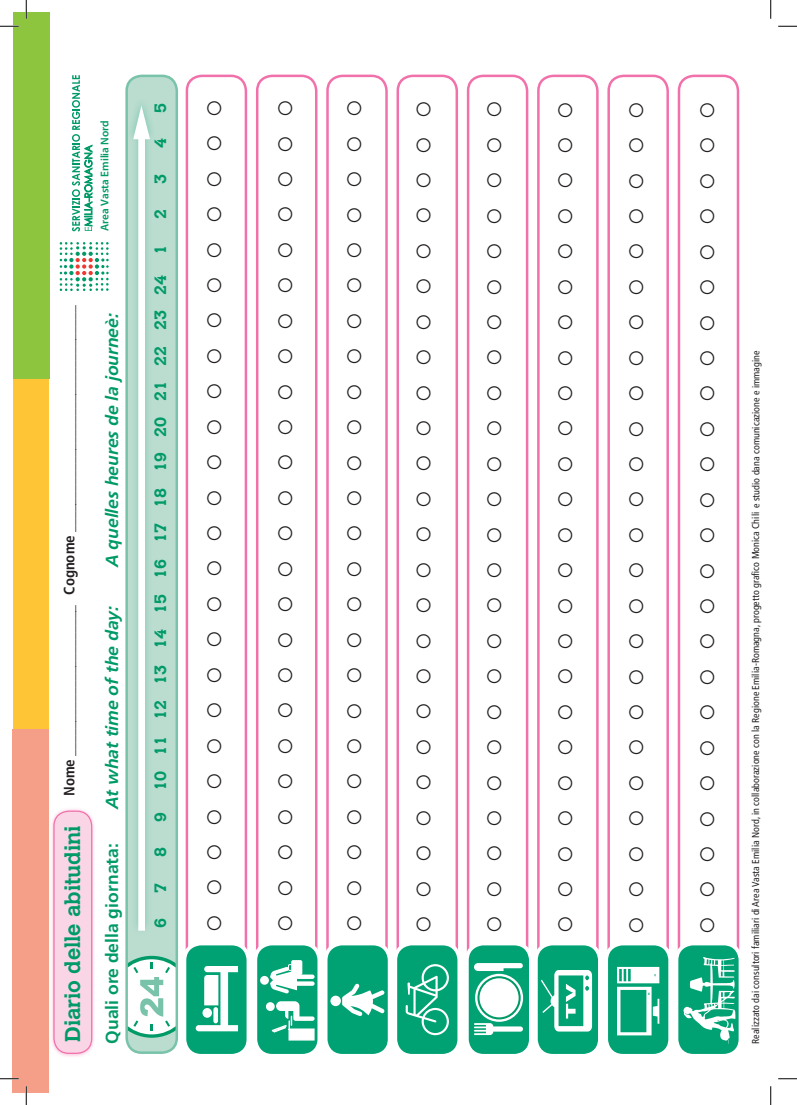
<style>
.page{position:relative;width:797px;height:1105px;background:#fff}
.page>*{position:absolute;margin:0;border:0;box-sizing:border-box;transform-origin:0 0}
.t1{font:700 32.5px "Times New Roman";color:#231f20}
.t2{font:700 21.25px "Calvert MT Std";color:#009a68}
.t3{font:italic 700 17.5px "Frutiger LT Std";color:#009a68}
.t4{font:700 17.5px "Frutiger LT Std";color:#009a68}
.t5{font:700 16.25px "Calvert MT Std";color:#009a68}
.t6{font:condensed 13.75px "Frutiger LT Std";color:#231f20}
.t7{font:600 11.25px "Myriad Pro";color:#009a68}
.t8{font:condensed 10px "Frutiger LT Std";color:#231f20}
.s1{font-weight:700;font-size:15px}
.s2{font-family:"Frutiger"}
</style>
<div class="page">
<div style="left:49px;top:807px;width:47px;height:251px;background:#f171ab;opacity:.5"></div>
<div style="left:54px;top:811px;width:38px;height:242px;background:#fad5e5;border-radius:15px"></div>
<div style="left:53px;top:810px;width:39px;height:244px;border:1px solid #f171ab;border-radius:15px"></div>
<div style="left:127px;top:76px;width:50px;height:977px;background:#baddd0;border-radius:15px"></div>
<svg style="left:128px;top:956px;width:47px;height:82px;background:#cce9df"></svg>
<div style="left:125px;top:75px;width:53px;height:979px;border:2px solid #78c3aa;border-radius:15px"></div>
<div style="left:186px;top:75px;width:61px;height:979px;border:2px solid #f171ab;border-radius:15px"></div>
<div style="left:256px;top:75px;width:61px;height:979px;border:2px solid #f171ab;border-radius:15px"></div>
<div style="left:326px;top:75px;width:62px;height:979px;border:2px solid #f171ab;border-radius:15px"></div>
<div style="left:396px;top:75px;width:62px;height:979px;border:2px solid #f171ab;border-radius:15px"></div>
<div style="left:467px;top:75px;width:61px;height:979px;border:2px solid #f171ab;border-radius:15px"></div>
<div style="left:537px;top:75px;width:61px;height:979px;border:2px solid #f171ab;border-radius:15px"></div>
<div style="left:607px;top:75px;width:62px;height:979px;border:2px solid #f171ab;border-radius:15px"></div>
<div style="left:677px;top:75px;width:62px;height:979px;border:2px solid #f171ab;border-radius:15px"></div>
<div style="left:184px;top:943px;width:64px;height:113px;background:#00a173;border-radius:17px"></div>
<div style="left:182px;top:942px;width:68px;height:116px;border:4px solid #fff;border-radius:17px"></div>
<div style="left:255px;top:943px;width:64px;height:113px;background:#00a173;border-radius:17px"></div>
<div style="left:253px;top:942px;width:68px;height:116px;border:4px solid #fff;border-radius:17px"></div>
<div style="left:325px;top:943px;width:64px;height:113px;background:#00a173;border-radius:17px"></div>
<div style="left:324px;top:942px;width:67px;height:116px;border:4px solid #fff;border-radius:17px"></div>
<div style="left:395px;top:943px;width:64px;height:113px;background:#00a173;border-radius:17px"></div>
<div style="left:393px;top:942px;width:68px;height:116px;border:4px solid #fff;border-radius:17px"></div>
<div style="left:467px;top:943px;width:64px;height:113px;background:#00a173;border-radius:17px"></div>
<div style="left:465px;top:942px;width:68px;height:116px;border:4px solid #fff;border-radius:17px"></div>
<div style="left:536px;top:943px;width:64px;height:113px;background:#00a173;border-radius:17px"></div>
<div style="left:534px;top:942px;width:67px;height:116px;border:4px solid #fff;border-radius:17px"></div>
<div style="left:606px;top:943px;width:64px;height:113px;background:#00a173;border-radius:17px"></div>
<div style="left:604px;top:942px;width:68px;height:116px;border:4px solid #fff;border-radius:17px"></div>
<div style="left:676px;top:943px;width:64px;height:113px;background:#00a173;border-radius:17px"></div>
<div style="left:674px;top:942px;width:68px;height:116px;border:4px solid #fff;border-radius:17px"></div>
<svg style="left:475px;top:974px;width:48px;height:48px"></svg>
<svg style="left:477px;top:976px;width:43px;height:43px"></svg>
<svg style="left:479px;top:978px;width:39px;height:39px"></svg>
<div style="left:481px;top:980px;width:36px;height:36px;background:#fff;border-radius:50%"></div>
<svg style="left:474px;top:1023px;width:49px;height:12px"></svg>
<svg style="left:474px;top:963px;width:49px;height:8px"></svg>
<hr style="left:489px;top:1027px;width:32px;height:3px;background:#fff">
<hr style="left:498px;top:964px;width:23px;height:3px;background:#fff">
<svg style="left:405px;top:964px;width:44px;height:71px"></svg>
<svg style="left:196px;top:966px;width:42px;height:65px"></svg>
<div style="left:202px;top:1008px;width:10px;height:10px;background:#fff;border-radius:50%"></div>
<div style="left:213px;top:1007px;width:5px;height:16px;background:#fff;border-radius:2px"></div>
<div style="left:330px;top:996px;width:11px;height:10px;background:#fff;border-radius:50%"></div>
<svg style="left:342px;top:983px;width:42px;height:33px"></svg>
<svg style="left:617px;top:967px;width:42px;height:68px"></svg>
<svg style="left:541px;top:970px;width:51px;height:61px"></svg>
<svg style="left:683px;top:957px;width:52px;height:87px"></svg>
<div style="left:126px;top:96px;width:31px;height:839px;background:#baddd0"></div>
<svg style="left:133px;top:106px;width:17px;height:825px"></svg>
<div style="left:260px;top:976px;width:9px;height:9px;background:#fff;border-radius:50%"></div>
<div style="left:266px;top:1002px;width:9px;height:9px;background:#fff;border-radius:50%"></div>
<div style="left:292px;top:981px;width:22px;height:5px;background:#fff;border-radius:2px"></div>
<div style="left:291px;top:960px;width:11px;height:15px;background:#fff;border-radius:2px"></div>
<svg style="left:270px;top:964px;width:27px;height:30px"></svg>
<div style="left:292px;top:974px;width:22px;height:5px;background:#fff;border-radius:2px"></div>
<svg style="left:270px;top:1001px;width:45px;height:40px"></svg>
<svg style="left:60px;top:242px;width:49px;height:49px"></svg>
<svg style="left:72px;top:75px;width:20px;height:157px"></svg>
<div style="left:13px;top:379px;width:36px;height:351px;background:#fec637"></div>
<div style="left:13px;top:12px;width:36px;height:367px;background:#8dc63e"></div>
<div style="left:12px;top:729px;width:36px;height:364px;background:#f69f88"></div>
<svg style="left:0;top:25px;width:19px;height:2px"></svg>
<svg style="left:778px;top:25px;width:19px;height:2px"></svg>
<svg style="left:0;top:1078px;width:19px;height:1px"></svg>
<svg style="left:778px;top:1078px;width:19px;height:1px"></svg>
<svg style="left:25px;top:0;width:2px;height:19px"></svg>
<svg style="left:25px;top:1086px;width:2px;height:19px"></svg>
<svg style="left:770px;top:0;width:1px;height:19px"></svg>
<svg style="left:770px;top:1086px;width:1px;height:19px"></svg>
<p class="t7" style="left:97px;top:231px;width:113px;rotate:-90deg">Area Vasta Emilia Nord</p>
<p class="t6" style="left:62px;top:796px;width:493px;rotate:-90deg"><span class="s1">Nome</span> ______________________ <span class="s1">Cognome</span> _________________________________</p>
<p class="t2" style="left:59px;top:1042px;width:218px;rotate:-90deg">Diario delle abitudini</p>
<p class="t3" style="left:102px;top:567px;width:255px;rotate:-90deg">A quelles heures de la journeè:</p>
<p class="t3" style="left:102px;top:809px;width:205px;rotate:-90deg">At what time of the day:</p>
<p class="t4" style="left:102px;top:1044px;width:202px;rotate:-90deg">Quali ore della giornata:</p>
<p class="t5" style="left:150px;top:113px;width:11px;rotate:-90deg">5</p>
<p class="t1" style="left:190px;top:933px;width:836px;rotate:-90deg">○○○○○○○○○○○○○○○○○○○○○○○○</p>
<p class="t1" style="left:261px;top:933px;width:836px;rotate:-90deg">○○○○○○○○○○○○○○○○○○○○○○○○</p>
<p class="t1" style="left:330px;top:933px;width:836px;rotate:-90deg">○○○○○○○○○○○○○○○○○○○○○○○○</p>
<p class="t1" style="left:399px;top:934px;width:836px;rotate:-90deg">○○○○○○○○○○○○○○○○○○○○○○○○</p>
<p class="t1" style="left:470px;top:934px;width:836px;rotate:-90deg">○○○○○○○○○○○○○○○○○○○○○○○○</p>
<p class="t1" style="left:541px;top:934px;width:836px;rotate:-90deg">○○○○○○○○○○○○○○○○○○○○○○○○</p>
<p class="t1" style="left:612px;top:935px;width:836px;rotate:-90deg">○○○○○○○○○○○○○○○○○○○○○○○○</p>
<p class="t1" style="left:683px;top:935px;width:836px;rotate:-90deg">○○○○○○○○○○○○○○○○○○○○○○○○</p>
<p class="t5" style="left:150px;top:148px;width:11px;rotate:-90deg">4</p>
<p class="t5" style="left:150px;top:184px;width:11px;rotate:-90deg">3</p>
<p class="t5" style="left:150px;top:219px;width:11px;rotate:-90deg">2</p>
<p class="t5" style="left:150px;top:255px;width:11px;rotate:-90deg">1</p>
<p class="t5" style="left:150px;top:791px;width:518px;rotate:-90deg">10 11 12 13 14 15 16 17 18 19 20 21 22 23 24</p>
<p class="t5" style="left:150px;top:822px;width:11px;rotate:-90deg">9</p>
<p class="t5" style="left:150px;top:857px;width:11px;rotate:-90deg">8</p>
<p class="t5" style="left:150px;top:892px;width:11px;rotate:-90deg">7</p>
<p class="t5" style="left:150px;top:928px;width:11px;rotate:-90deg">6</p>
<p class="t8" style="left:750px;top:1044px;width:695px;rotate:-90deg">Realizzato dai consultori familiari di Area Vasta Emilia Nord, in collaborazione con la Regione Emilia-Romagna, progetto grafico Monica Chili <span class="s2">e studio dana comunicazione e immagine</span></p>
</div>
